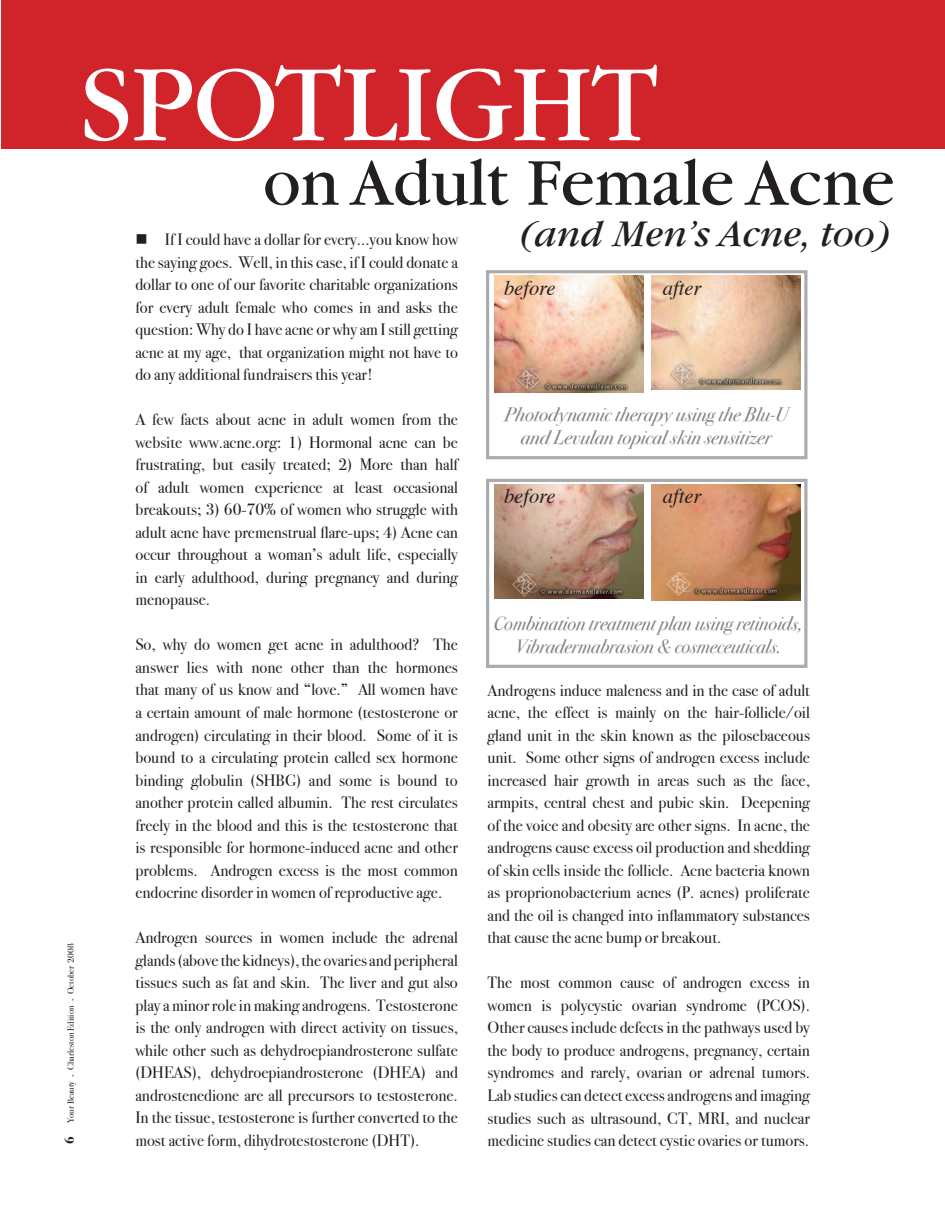
<style>
.page{position:relative;width:945px;height:1219px;background:#fff}
.page>*{position:absolute;margin:0;border:0;box-sizing:border-box;transform-origin:0 0}
.t1{font:113.7px "Garamond";color:#fff}
.t2{font:69.75px "Garamond";color:#231f20}
.t3{font:italic 39.45px "Garamond";color:#231f20}
.t4{font:italic 20.7px "Times";color:#231f20}
.t5{font:19.5px/22.5px "Bodoni Svty Two ITCTT Book Ita";color:#808285;text-align:center}
.t6{font:16.5px/22.5px "Bodoni Svty Two ITCTT Book";color:#231f20;text-align:justify}
.t7{font:9px "Bodoni Svty Two ITCTT Book";color:#231f20}
.s1{font-family:"Bodoni Svty Two ITCTT Bold";font-size:13.5px}
.s2{font-size:18px;color:#e8548b}
</style>
<div class="page">
<div style="left:2px;top:0;width:943px;height:148px;background:#d1232a"></div>
<div style="left:486px;top:270px;width:321px;height:189px;border:3px solid #aaabaf"></div>
<img style="left:495px;top:276px;width:149px;height:116px">
<img style="left:651px;top:276px;width:149px;height:113px">
<div style="left:486px;top:478px;width:321px;height:189px;border:3px solid #aaabaf"></div>
<img style="left:495px;top:484px;width:149px;height:115px">
<img style="left:651px;top:484px;width:150px;height:116px">
<p class="t7" style="left:63px;top:1144px;width:202px;rotate:-90deg"><span class="s1">6</span> Your Beauty <span class="s2">.</span> Charleston Edition <span class="s2">.</span> October 2008</p>
<p class="t1" style="left:80px;top:45px;width:579px">SPOTLIGHT</p>
<p class="t2" style="left:263px;top:146px;width:633px">on Adult Female Acne</p>
<p class="t3" style="left:519px;top:213px;width:374px">(and Men’s Acne, too)</p>
<p class="t6" style="left:135px;top:226px;width:324px">■ If I could have a dollar for every...you know how the saying goes. Well, in this case, if I could donate a dollar to one of our favorite charitable organizations for every adult female who comes in and asks the question: Why do I have acne or why am I still getting acne at my age, that organization might not have to do any additional fundraisers this year!</p>
<p class="t6" style="left:135px;top:406px;width:324px">A few facts about acne in adult women from the website www.acne.org: 1) Hormonal acne can be frustrating, but easily treated; 2) More than half of adult women experience at least occasional breakouts; 3) 60-70% of women who struggle with adult acne have premenstrual flare-ups; 4) Acne can occur throughout a woman’s adult life, especially in early adulthood, during pregnancy and during menopause.</p>
<p class="t6" style="left:135px;top:631px;width:324px">So, why do women get acne in adulthood? The answer lies with none other than the hormones that many of us know and “love.” All women have a certain amount of male hormone (testosterone or androgen) circulating in their blood. Some of it is bound to a circulating protein called sex hormone binding globulin (SHBG) and some is bound to another protein called albumin. The rest circulates freely in the blood and this is the testosterone that is responsible for hormone-induced acne and other problems. Androgen excess is the most common endocrine disorder in women of reproductive age.</p>
<p class="t6" style="left:135px;top:924px;width:324px">Androgen sources in women include the adrenal glands (above the kidneys), the ovaries and peripheral tissues such as fat and skin. The liver and gut also play a minor role in making androgens. Testosterone is the only androgen with direct activity on tissues, while other such as dehydroepiandrosterone sulfate (DHEAS), dehydroepiandrosterone (DHEA) and androstenedione are all precursors to testosterone.<br>In the tissue, testosterone is further converted to the most active form, dihydrotestosterone (DHT).</p>
<p class="t4" style="left:504px;top:269px;width:53px">before</p>
<p class="t4" style="left:663px;top:269px;width:40px">after</p>
<p class="t5" style="left:504px;top:402px;width:285px">Photodynamic therapy using the Blu-U and Levulan topical skin sensitizer</p>
<p class="t4" style="left:504px;top:477px;width:53px">before</p>
<p class="t4" style="left:663px;top:477px;width:40px">after</p>
<p class="t5" style="left:493px;top:611px;width:311px">Combination treatment plan using retinoids,<br>Vibradermabrasion &amp; cosmeceuticals.</p>
<p class="t6" style="left:487px;top:677px;width:324px">Androgens induce maleness and in the case of adult acne, the effect is mainly on the hair-follicle/oil gland unit in the skin known as the pilosebaceous unit. Some other signs of androgen excess include increased hair growth in areas such as the face, armpits, central chest and pubic skin. Deepening of the voice and obesity are other signs. In acne, the androgens cause excess oil production and shedding of skin cells inside the follicle. Acne bacteria known as proprionobacterium acnes (P. acnes) proliferate and the oil is changed into inflammatory substances that cause the acne bump or breakout.</p>
<p class="t6" style="left:487px;top:969px;width:324px">The most common cause of androgen excess in women is polycystic ovarian syndrome (PCOS).<br>Other causes include defects in the pathways used by the body to produce androgens, pregnancy, certain syndromes and rarely, ovarian or adrenal tumors.<br>Lab studies can detect excess androgens and imaging studies such as ultrasound, CT, MRI, and nuclear medicine studies can detect cystic ovaries or tumors.</p>
</div>
